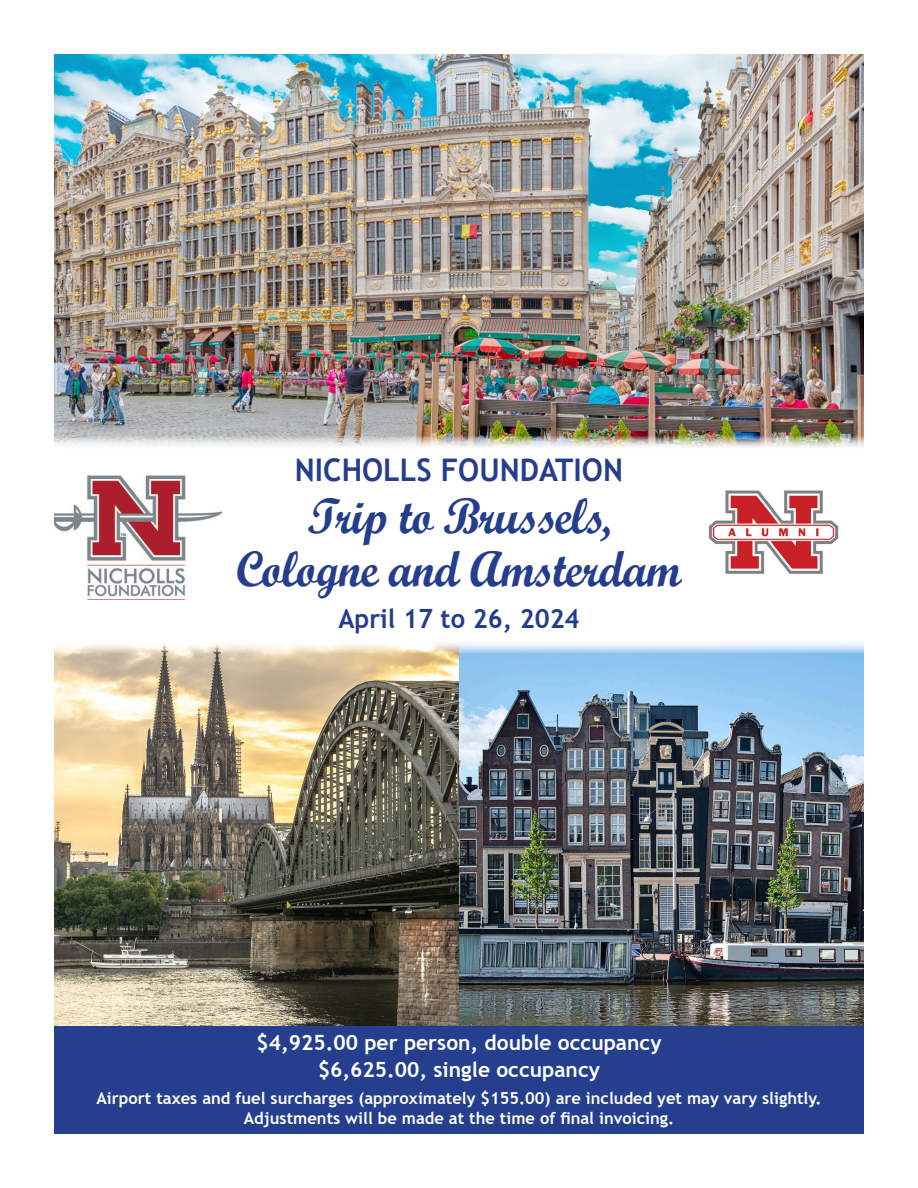
<style>
.page{position:relative;width:918px;height:1188px;background:#fff}
.page>*{position:absolute;margin:0;border:0;box-sizing:border-box;transform-origin:0 0}
.t1{font:49.95px "Script MT Bold";letter-spacing:-.02em;color:#253d8d;scale:.96 1}
.t2{font:700 31.2px "Trebuchet MS";color:#253d8d;scale:.96 1}
.t3{font:700 26.55px "Trebuchet MS";color:#253d8d;scale:.96 1}
.t4{font:700 21px "Trebuchet MS";color:#fff}
.t5{font:700 16.5px "Trebuchet MS";color:#fff}
</style>
<div class="page">
<div style="left:54px;top:1021px;width:810px;height:113px;background:#253f8e"></div>
<img style="left:54px;top:643px;width:810px;height:383px">
<img style="left:54px;top:54px;width:810px;height:394px">
<img style="left:54px;top:475px;width:167px;height:125px">
<img style="left:708px;top:490px;width:131px;height:84px">
<p class="t2" style="left:295px;top:450px;width:343px">NICHOLLS FOUNDATION</p>
<p class="t1" style="left:307px;top:486px;width:317px">Trip to Brussels,</p>
<p class="t1" style="left:236px;top:538px;width:466px">Cologne and Amsterdam</p>
<p class="t3" style="left:338px;top:602px;width:253px">April 17 to 26, 2024</p>
<p class="t4" style="left:257px;top:1030px;width:407px">$4,925.00 per person, double occupancy</p>
<p class="t4" style="left:318px;top:1057px;width:284px">$6,625.00, single occupancy</p>
<p class="t5" style="left:96px;top:1088px;width:727px">Airport taxes and fuel surcharges (approximately $155.00) are included yet may vary slightly.</p>
<p class="t5" style="left:244px;top:1108px;width:432px">Adjustments will be made at the time of final invoicing.</p>
</div>
